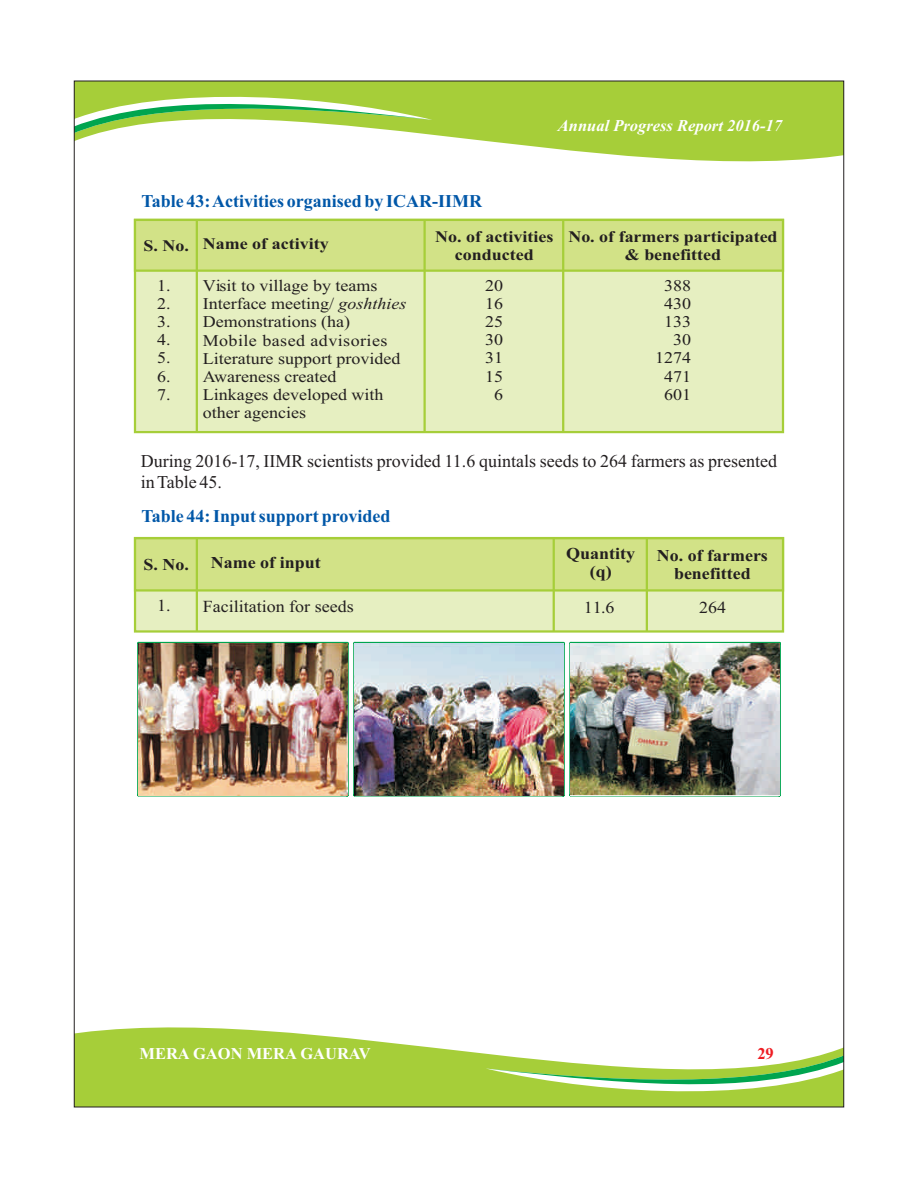
<style>
.page{position:relative;width:918px;height:1188px;background:#fff}
.page>*{position:absolute;margin:0;border:0;box-sizing:border-box;transform-origin:0 0}
.t1{font:18px/20.7px "Times New Roman";color:#231f20}
.t2{font:700 18px "Times New Roman";color:#0157a8}
.t3{font:16.8px "Times New Roman";color:#231f20;scale:1.07 1}
.t4{font:700 16.65px/18.5px "Times New Roman";color:#231f20;text-align:center;scale:1.08 1}
.t5{font:italic 700 16.5px "Times New Roman";color:#fff}
.t6{font:700 16.5px "Times New Roman";color:#fff}
.t7{font:700 16.5px "Times New Roman";color:#ee1d23}
.t8{font:16.35px/18.1px "Times New Roman";color:#231f20;scale:1.1 1}
.t9{font:700 16.2px/17.9px "Times New Roman";color:#231f20;text-align:center;scale:1.11 1}
.s1{font-style:italic}
</style>
<div class="page">
<div style="left:133px;top:273px;width:652px;height:161px;background:#e6efc1"></div>
<svg style="left:133px;top:218px;width:652px;height:55px;background:#cee082"></svg>
<hr style="left:196px;top:220px;width:2px;height:213px;background:#a6ce39">
<hr style="left:423px;top:220px;width:3px;height:213px;background:#a6ce39">
<hr style="left:562px;top:220px;width:2px;height:213px;background:#a6ce39">
<svg style="left:133px;top:593px;width:652px;height:40px;background:#e2edb9"></svg>
<svg style="left:133px;top:536px;width:652px;height:57px;background:#cfe183"></svg>
<hr style="left:196px;top:538px;width:2px;height:93px;background:#a6ce39">
<hr style="left:553px;top:538px;width:2px;height:93px;background:#a6ce39">
<hr style="left:646px;top:538px;width:2px;height:93px;background:#a6ce39">
<img style="left:137px;top:642px;width:644px;height:155px">
<img style="left:571px;top:643px;width:208px;height:152px">
<svg style="left:76px;top:1027px;width:766px;height:78px;fill:#a6ce39"></svg>
<svg style="left:486px;top:1046px;width:356px;height:57px"></svg>
<svg style="left:76px;top:83px;width:766px;height:79px;fill:#a6ce39"></svg>
<svg style="left:76px;top:85px;width:356px;height:57px"></svg>
<p class="t2" style="left:141px;top:195px;width:342px">Table 43: Activities organised by ICAR-IIMR</p>
<p class="t5" style="left:558px;top:120px;width:226px">Annual Progress Report 2016-17</p>
<p class="t9" style="left:143px;top:238px;width:42px">S. No.</p>
<p class="t8" style="left:157px;top:278px;width:14px;text-align:justify">1.<br>2.<br>3.<br>4.<br>5.<br>6.<br>7.</p>
<p class="t9" style="left:203px;top:236px;width:115px">Name of activity</p>
<p class="t9" style="left:435px;top:229px;width:108px">No. of activities conducted</p>
<p class="t8" style="left:203px;top:278px;width:187px">Visit to village by teams<br>Interface meeting/ <span class="s1">goshthies<br></span>Demonstrations (ha)<br>Mobile based advisories<br>Literature support provided<br>Awareness created<br>Linkages developed with other agencies</p>
<p class="t8" style="left:485px;top:278px;width:18px;text-align:center">20<br>16<br>25<br>30<br>31<br>15<br>6</p>
<p class="t9" style="left:568px;top:229px;width:190px">No. of farmers participated &amp; benefitted</p>
<p class="t8" style="left:655px;top:278px;width:34px;text-align:right">388<br>430<br>133<br>30<br>1274<br>471<br>601</p>
<p class="t1" style="left:141px;top:452px;width:638px">During 2016-17, IIMR scientists provided 11.6 quintals seeds to 264 farmers as presented in Table 45.</p>
<p class="t2" style="left:141px;top:510px;width:250px">Table 44: Input support provided</p>
<p class="t4" style="left:143px;top:557px;width:44px">S. No.</p>
<p class="t4" style="left:211px;top:555px;width:103px">Name of input</p>
<p class="t3" style="left:203px;top:600px;width:143px">Facilitation for seeds</p>
<p class="t3" style="left:157px;top:600px;width:14px">1.</p>
<p class="t4" style="left:566px;top:546px;width:65px">Quantity (q)</p>
<p class="t3" style="left:584px;top:601px;width:30px">11.6</p>
<p class="t3" style="left:699px;top:601px;width:27px">264</p>
<p class="t4" style="left:657px;top:548px;width:104px">No. of farmers benefitted</p>
<p class="t6" style="left:139px;top:1048px;width:233px">MERA GAON MERA GAURAV</p>
<p class="t7" style="left:757px;top:1048px;width:18px">29</p>
</div>
